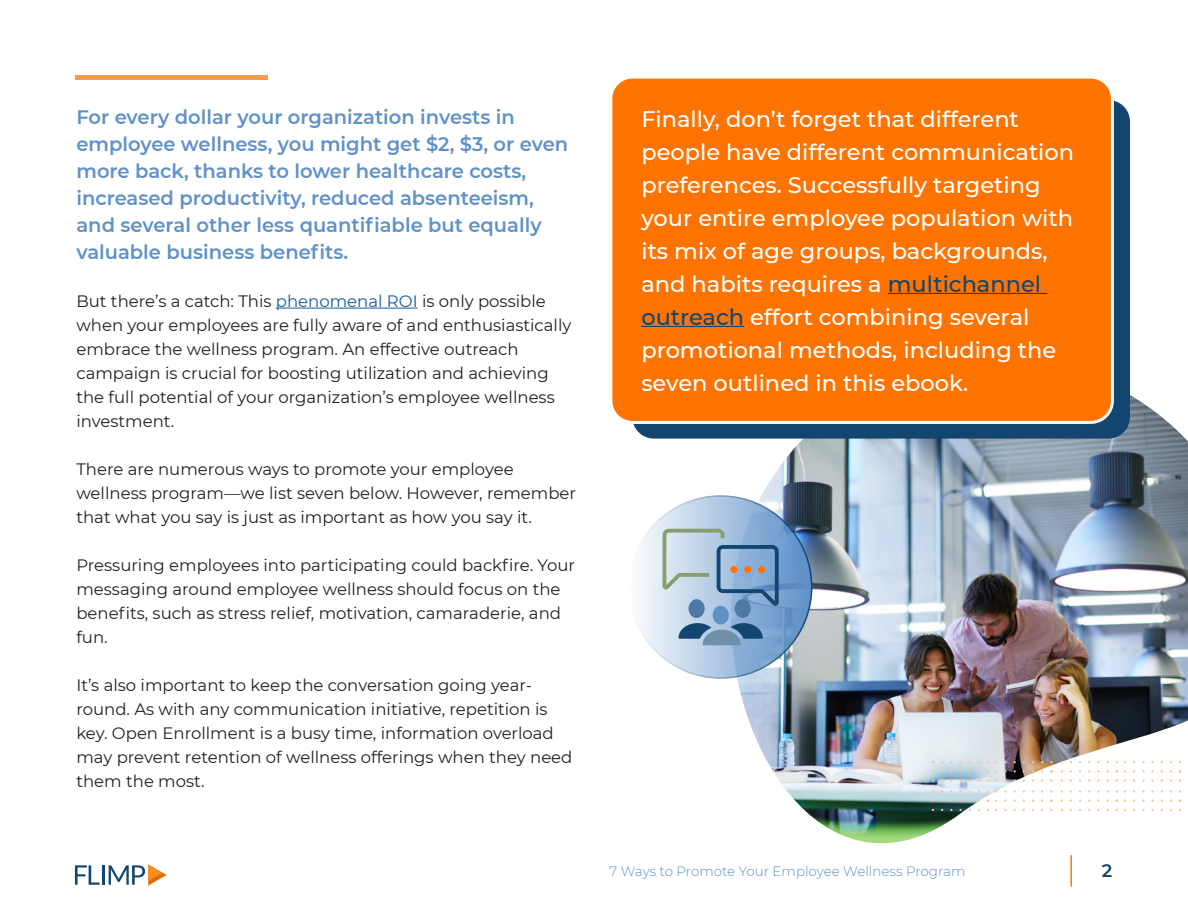
<style>
.page{position:relative;width:1188px;height:918px;background:#fff}
.page>*{position:absolute;margin:0;border:0;box-sizing:border-box;transform-origin:0 0}
.t1{font:500 22.5px/33px "Montserrat";color:#fff}
.t2{font:600 19.5px/27px "Montserrat";color:#5f91c9}
.t3{font:600 18px "Montserrat";color:#124570}
.t4{font:16.5px/24px "Montserrat";color:#231f20}
.t5{font:300 13.5px "Montserrat";color:#5f91c9}
.s1{color:#175d9e}
.s2{color:#124570}
</style>
<div class="page">
<hr style="left:1070px;top:855px;width:2px;height:31px;background:#f57d00">
<svg style="left:75px;top:865px;width:25px;height:20px"></svg>
<hr style="left:102px;top:865px;width:3px;height:20px;background:#0f4570">
<svg style="left:109px;top:864px;width:58px;height:22px"></svg>
<img style="left:731px;top:395px;width:457px;height:449px">
<div style="left:632px;top:100px;width:498px;height:339px;background:#124570;border-radius:22px"></div>
<div style="left:611px;top:77px;width:501px;height:345px;background:#ff7300;border-radius:22px"></div>
<div style="left:609px;top:76px;width:505px;height:348px;border:3px solid #fff;border-radius:22px"></div>
<hr style="left:276px;top:308px;width:142px;height:1px;background:#175d9e">
<hr style="left:888px;top:293px;width:159px;height:1px;background:#124570">
<hr style="left:641px;top:326px;width:103px;height:1px;background:#124570">
<hr style="left:76px;top:76px;width:192px;height:4px;background:#ff9a47">
<svg style="left:630px;top:496px;width:182px;height:182px;background:#a8c2df"></svg>
<svg style="left:663px;top:529px;width:116px;height:77px;background:#99b5ce"></svg>
<div style="left:730px;top:566px;width:7px;height:7px;background:#ff7300;border-radius:50%"></div>
<div style="left:744px;top:566px;width:7px;height:7px;background:#ff7300;border-radius:50%"></div>
<div style="left:758px;top:566px;width:7px;height:7px;background:#ff7300;border-radius:50%"></div>
<div style="left:689px;top:599px;width:16px;height:19px;background:#4e78a6;border-radius:50%"></div>
<div style="left:735px;top:599px;width:16px;height:19px;background:#4e78a6;border-radius:50%"></div>
<svg style="left:679px;top:623px;width:84px;height:22px;background:#6186a9"></svg>
<div style="left:713px;top:606px;width:16px;height:19px;background:#5f91c9;border-radius:50%"></div>
<p class="t2" style="left:76px;top:103px;width:493px">For every dollar your organization invests in employee wellness, you might get $2, $3, or even more back, thanks to lower healthcare costs, increased productivity, reduced absenteeism, and several other less quantifiable but equally valuable business benefits.</p>
<p class="t4" style="left:76px;top:288px;width:497px">But there’s a catch: This <span class="s1">phenomenal ROI</span> is only possible when your employees are fully aware of and enthusiastically embrace the wellness program. An effective outreach campaign is crucial for boosting utilization and achieving the full potential of your organization’s employee wellness investment.</p>
<p class="t4" style="left:76px;top:456px;width:501px">There are numerous ways to promote your employee wellness program—we list seven below. However, remember that what you say is just as important as how you say it.</p>
<p class="t4" style="left:76px;top:552px;width:500px">Pressuring employees into participating could backfire. Your messaging around employee wellness should focus on the benefits, such as stress relief, motivation, camaraderie, and fun.</p>
<p class="t4" style="left:76px;top:672px;width:498px">It’s also important to keep the conversation going year&shy;round. As with any communication initiative, repetition is key. Open Enrollment is a busy time, information overload may prevent retention of wellness offerings when they need them the most.</p>
<p class="t1" style="left:641px;top:101px;width:434px">Finally, don’t forget that different people have different communication preferences. Successfully targeting your entire employee population with its mix of age groups, backgrounds, and habits requires a <span class="s2">multichannel outreach</span> effort combining several promotional methods, including the seven outlined in this ebook.</p>
<p class="t5" style="left:610px;top:862px;width:357px">7 Ways to Promote Your Employee Wellness Program</p>
<p class="t3" style="left:1102px;top:858px;width:12px">2</p>
</div>
